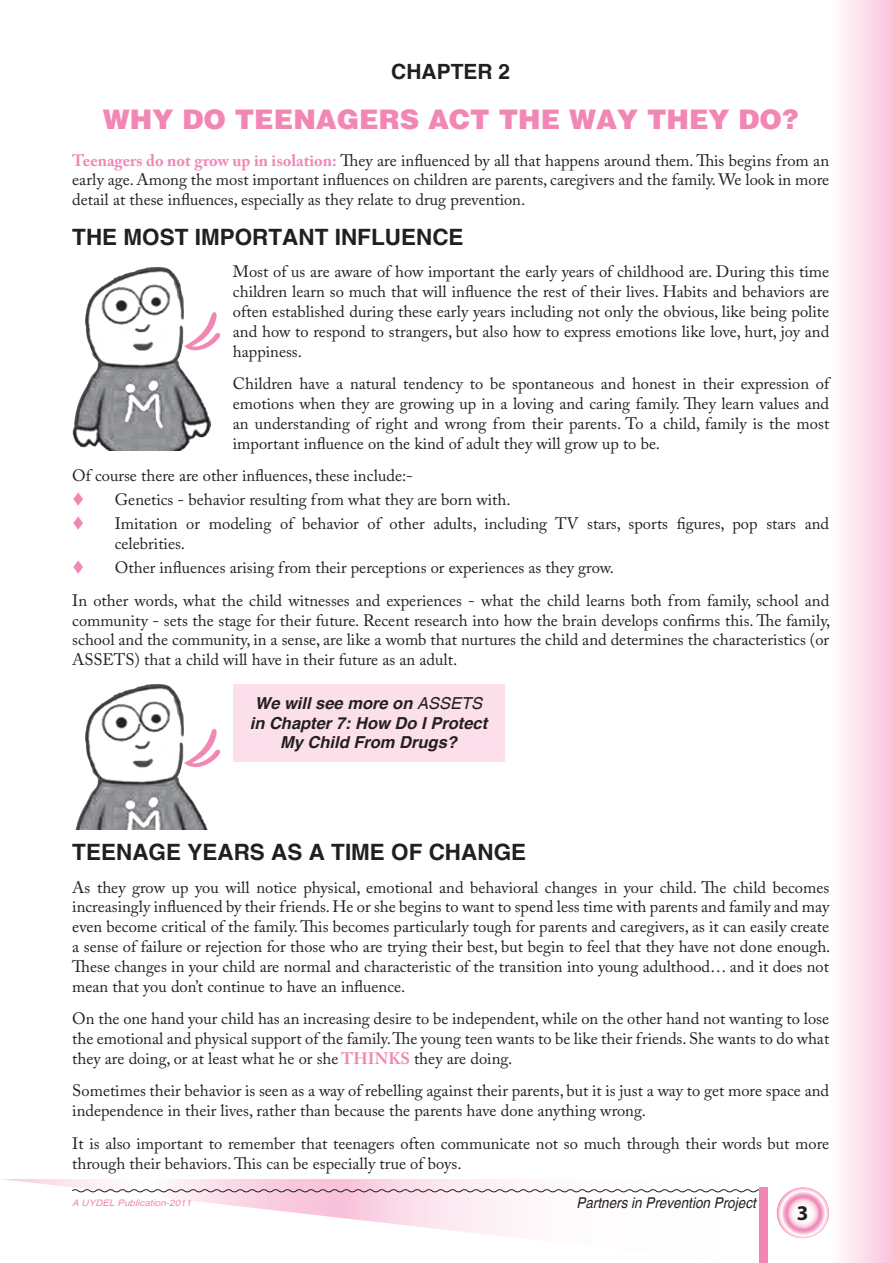
<style>
.page{position:relative;width:893px;height:1263px;background:#fff}
.page>*{position:absolute;margin:0;border:0;box-sizing:border-box;transform-origin:0 0}
.t1{font:27px "Switzerland Black Plain";color:#f287b6}
.t2{font:700 22.5px "Switzerland";color:#231f20}
.t3{font:700 21px "Switzerland";color:#231f20}
.t4{font:16.5px/19.8px "Adobe Caslon Pro";color:#231f20;text-align:justify}
.t5{font:italic 700 16.5px/19.8px "Switzerland";color:#231f20;text-align:center}
.t6{font:italic 14.85px "Switzerland";color:#231f20;scale:.91 1}
.t7{font:italic 9px "Switzerland";color:#f287b6;scale:1.1 1}
.s1{font-weight:700;color:#f287b6}
.s2{color:#f287b6}
.s3{font-weight:400}
</style>
<div class="page">
<svg style="left:2px;top:1179px;width:827px;height:60px"></svg>
<div style="left:829px;top:0;width:64px;height:1263px;background:linear-gradient(to right,#fff,#f8c5dc)"></div>
<svg style="left:71px;top:1188px;width:698px;height:5px"></svg>
<svg style="left:776px;top:1187px;width:53px;height:51px"></svg>
<div style="left:759px;top:1187px;width:9px;height:76px;background:#f287b6"></div>
<div style="left:233px;top:684px;width:271px;height:77px;background:#fbdfeb"></div>
<svg style="left:211px;top:312px;width:10px;height:33px"></svg>
<img style="left:72px;top:267px;width:139px;height:184px">
<svg style="left:211px;top:728px;width:10px;height:34px"></svg>
<img style="left:75px;top:684px;width:136px;height:145px">
<svg style="left:797px;top:1206px;width:10px;height:14px"></svg>
<p class="t3" style="left:391px;top:59px;width:121px">CHAPTER 2</p>
<h1 class="t1" style="left:103px;top:101px;width:697px">WHY DO TEENAGERS ACT THE WAY THEY DO?</h1>
<p class="t4" style="left:72px;top:150px;width:758px"><span class="s1">Teenagers do not grow up in isolation:</span> They are influenced by all that happens around them. This begins from an early age. Among the most important influences on children are parents, caregivers and the family. We look in more detail at these influences, especially as they relate to drug prevention.</p>
<h2 class="t2" style="left:72px;top:223px;width:393px">THE MOST IMPORTANT INFLUENCE</h2>
<p class="t4" style="left:233px;top:262px;width:598px">Most of us are aware of how important the early years of childhood are. During this time children learn so much that will influence the rest of their lives. Habits and behaviors are often established during these early years including not only the obvious, like being polite and how to respond to strangers, but also how to express emotions like love, hurt, joy and happiness.</p>
<p class="t4" style="left:233px;top:374px;width:598px">Children have a natural tendency to be spontaneous and honest in their expression of emotions when they are growing up in a loving and caring family. They learn values and an understanding of right and wrong from their parents. To a child, family is the most important influence on the kind of adult they will grow up to be.</p>
<p class="t4" style="left:72px;top:466px;width:342px">Of course there are other influences, these include:-</p>
<p class="t4" style="left:72px;top:490px;width:440px"><span class="s2">▼</span> Genetics - behavior resulting from what they are born with.</p>
<p class="t4" style="left:115px;top:514px;width:716px;text-indent:-43px"><span class="s2">▼</span> Imitation or modeling of behavior of other adults, including TV stars, sports figures, pop stars and celebrities.</p>
<p class="t4" style="left:72px;top:551px;width:758px;line-height:32.5px"><span class="s2">▼</span> Other influences arising from their perceptions or experiences as they grow.<br>In other words, what the child witnesses and experiences - what the child learns both from family, school and</p>
<p class="t4" style="left:72px;top:610px;width:760px">community - sets the stage for their future. Recent research into how the brain develops confirms this. The family, school and the community, in a sense, are like a womb that nurtures the child and determines the characteristics (or ASSETS) that a child will have in their future as an adult.</p>
<p class="t5" style="left:250px;top:693px;width:239px">We will see more on <span class="s3">ASSETS </span>in Chapter 7: How Do I Protect<br>My Child From Drugs?</p>
<h2 class="t2" style="left:72px;top:838px;width:455px">TEENAGE YEARS AS A TIME OF CHANGE</h2>
<p class="t4" style="left:72px;top:877px;width:760px">As they grow up you will notice physical, emotional and behavioral changes in your child. The child becomes increasingly influenced by their friends. He or she begins to want to spend less time with parents and family and may even become critical of the family. This becomes particularly tough for parents and caregivers, as it can easily create a sense of failure or rejection for those who are trying their best, but begin to feel that they have not done enough.<br>These changes in your child are normal and characteristic of the transition into young adulthood… and it does not mean that you don’t continue to have an influence.</p>
<p class="t4" style="left:72px;top:1008px;width:758px">On the one hand your child has an increasing desire to be independent, while on the other hand not wanting to lose the emotional and physical support of the family. The young teen wants to be like their friends. She wants to do what they are doing, or at least what he or she <span class="s1">THINKS</span> they are doing.</p>
<p class="t4" style="left:72px;top:1081px;width:758px">Sometimes their behavior is seen as a way of rebelling against their parents, but it is just a way to get more space and independence in their lives, rather than because the parents have done anything wrong.</p>
<p class="t4" style="left:72px;top:1133px;width:758px">It is also important to remember that teenagers often communicate not so much through their words but more through their behaviors. This can be especially true of boys.</p>
<p class="t7" style="left:72px;top:1197px;width:110px">A UYDEL Publication-2011</p>
<p class="t6" style="left:576px;top:1194px;width:199px">Partners in Prevention Project</p>
</div>
